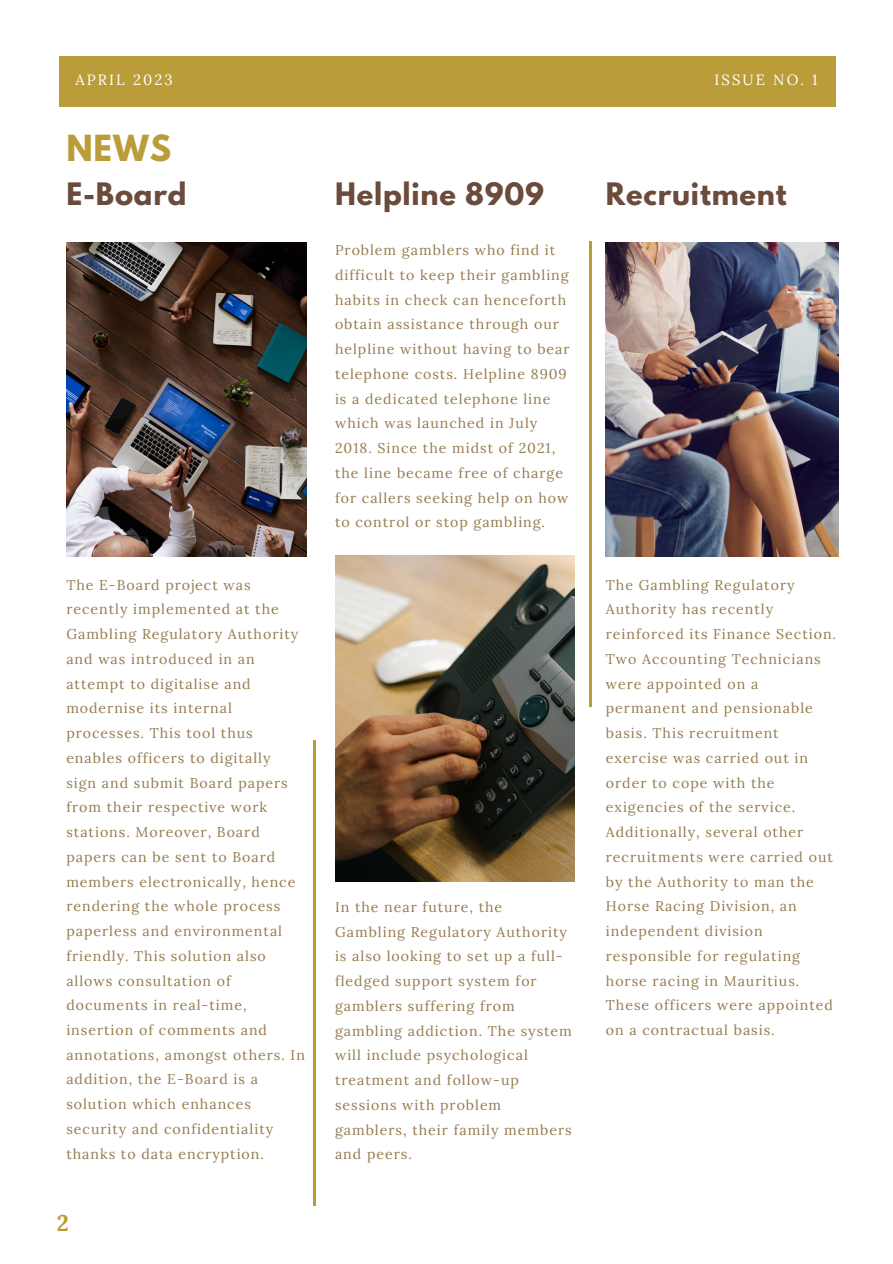
<style>
.page{position:relative;width:893px;height:1264px;background:#fff}
.page>*{position:absolute;margin:0;border:0;box-sizing:border-box;transform-origin:0 0}
.t1{font:700 31.8px "League Spartan";color:#ba9d38}
.t2{font:700 27.3px "League Spartan";letter-spacing:.03em;color:#6b4b3b}
.t3{font:700 22.65px "Lora";color:#ba9d38}
.t4{font:14.85px "Lora";letter-spacing:.14em;color:#fff}
.t5{font:14.1px/24.8px "Lora";letter-spacing:.07em;color:#957b4f}
</style>
<div class="page">
<img style="left:67px;top:242px;width:239px;height:314px">
<div style="left:59px;top:56px;width:776px;height:51px;background:#ba9d38"></div>
<img style="left:335px;top:555px;width:239px;height:326px">
<img style="left:606px;top:242px;width:232px;height:314px">
<hr style="left:314px;top:740px;width:2px;height:466px;background:#ba9d38">
<hr style="left:589px;top:241px;width:2px;height:466px;background:#ba9d38">
<p class="t4" style="left:75px;top:70px;width:99px">APRIL 2023</p>
<p class="t4" style="left:714px;top:70px;width:105px">ISSUE NO. 1</p>
<h1 class="t1" style="left:66px;top:133px;width:106px">NEWS</h1>
<h2 class="t2" style="left:66px;top:180px;width:122px">E-Board</h2>
<p class="t5" style="left:66px;top:572px;width:240px">The E-Board project was recently implemented at the<br>Gambling Regulatory Authority and was introduced in an attempt to digitalise and modernise its internal processes. This tool thus enables officers to digitally<br>sign and submit Board papers from their respective work stations. Moreover, Board papers can be sent to Board members electronically, hence rendering the whole process paperless and environmental friendly. This solution also allows consultation of documents in real-time, insertion of comments and annotations, amongst others. In addition, the E-Board is a solution which enhances security and confidentiality thanks to data encryption.</p>
<h3 class="t3" style="left:57px;top:1208px;width:14px">2</h3>
<h2 class="t2" style="left:335px;top:180px;width:210px">Helpline 8909</h2>
<h2 class="t2" style="left:605px;top:180px;width:182px">Recruitment</h2>
<p class="t5" style="left:335px;top:237px;width:236px">Problem gamblers who find it difficult to keep their gambling habits in check can henceforth obtain assistance through our helpline without having to bear telephone costs. Helpline 8909 is a dedicated telephone line which was launched in July<br>2018. Since the midst of 2021, the line became free of charge for callers seeking help on how to control or stop gambling.</p>
<p class="t5" style="left:335px;top:894px;width:238px">In the near future, the<br>Gambling Regulatory Authority is also looking to set up a full&shy;fledged support system for gamblers suffering from gambling addiction. The system will include psychological treatment and follow-up sessions with problem gamblers, their family members and peers.</p>
<p class="t5" style="left:606px;top:572px;width:232px">The Gambling Regulatory<br>Authority has recently reinforced its Finance Section.<br>Two Accounting Technicians were appointed on a permanent and pensionable basis. This recruitment exercise was carried out in order to cope with the exigencies of the service.<br>Additionally, several other recruitments were carried out by the Authority to man the<br>Horse Racing Division, an independent division responsible for regulating horse racing in Mauritius.<br>These officers were appointed on a contractual basis.</p>
</div>
